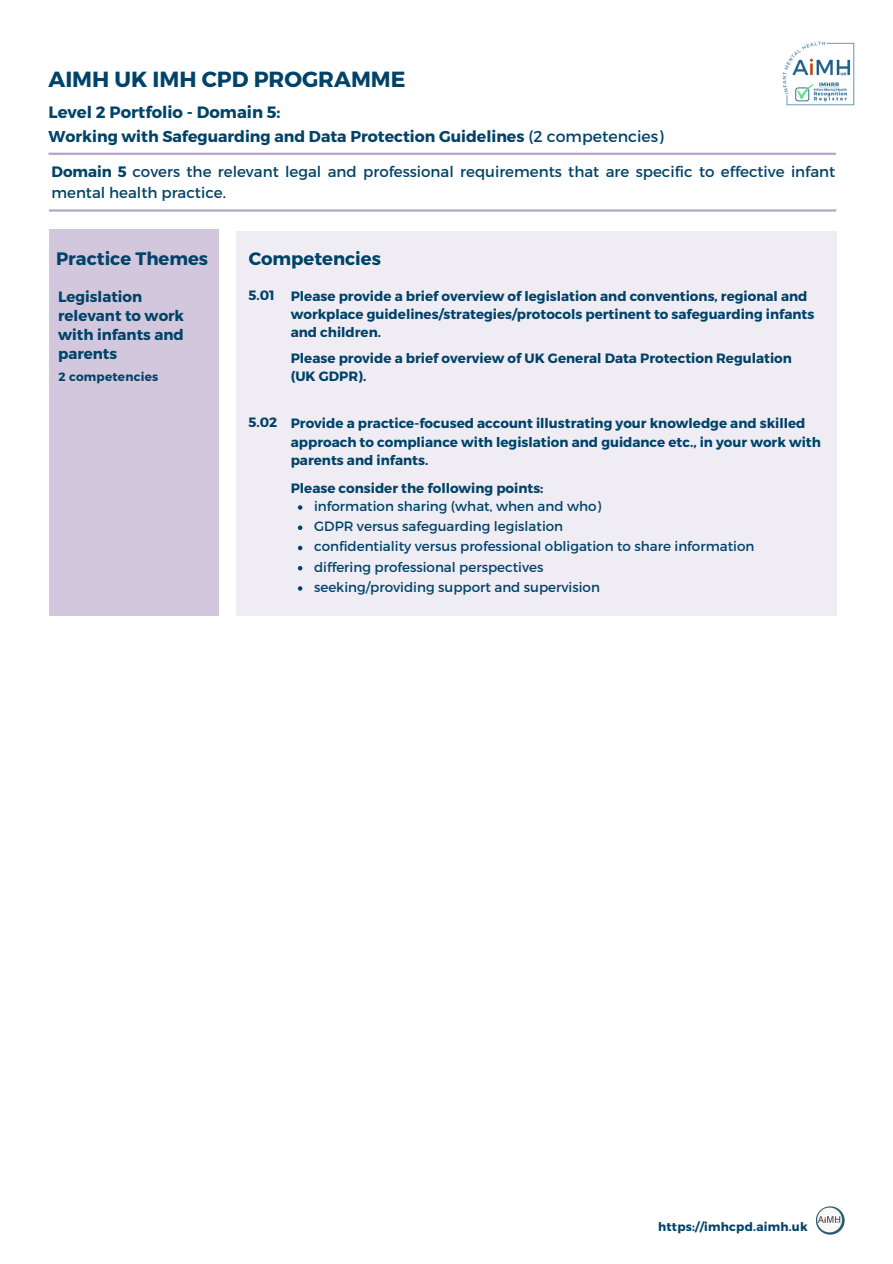
<style>
.page{position:relative;width:893px;height:1264px;background:#fff}
.page>*{position:absolute;margin:0;border:0;box-sizing:border-box;transform-origin:0 0}
.t1{font:700 21.9px "Montserrat";color:#004369}
.t2{font:700 18px "Montserrat";color:#004369}
.t3{font:700 16.5px "Montserrat";color:#004369}
.t4{font:700 15.75px "Montserrat";color:#004369}
.t5{font:15px/20.2px "Montserrat";color:#004369}
.t6{font:700 15px/19px "Montserrat";color:#004369}
.t7{font:700 13.5px/18px "Montserrat";color:#004369}
.t8{font:13.5px "Montserrat";color:#004369}
.t9{font:700 12px "Montserrat";letter-spacing:.02em;color:#004369}
.s1{font-weight:400}
.s2{font-weight:700}
</style>
<div class="page">
<div style="left:49px;top:230px;width:170px;height:385px;background:#d3c7dd"></div>
<div style="left:237px;top:231px;width:600px;height:384px;background:#f0ecf3"></div>
<hr style="left:48px;top:153px;width:787px;height:2px;background:#b6a3c7">
<hr style="left:49px;top:209px;width:787px;height:3px;background:#b6a3c7">
<svg style="left:298px;top:505px;width:4px;height:5px"></svg>
<svg style="left:298px;top:525px;width:4px;height:5px"></svg>
<svg style="left:298px;top:545px;width:4px;height:5px"></svg>
<svg style="left:298px;top:566px;width:4px;height:4px"></svg>
<svg style="left:298px;top:586px;width:4px;height:4px"></svg>
<img style="left:815px;top:1206px;width:29px;height:28px">
<img style="left:782px;top:41px;width:73px;height:65px">
<p class="t1" style="left:48px;top:65px;width:358px">AIMH UK IMH CPD PROGRAMME</p>
<p class="t3" style="left:48px;top:101px;width:233px">Level 2 Portfolio - Domain 5:</p>
<p class="t4" style="left:48px;top:126px;width:616px">Working with Safeguarding and Data Protection Guidelines <span class="s1">(2 competencies)</span></p>
<p class="t5" style="left:51px;top:161px;width:785px"><span class="s2">Domain 5</span> covers the relevant legal and professional requirements that are specific to effective infant mental health practice.</p>
<p class="t2" style="left:56px;top:247px;width:154px">Practice Themes</p>
<p class="t2" style="left:249px;top:247px;width:134px">Competencies</p>
<p class="t6" style="left:58px;top:286px;width:127px">Legislation relevant to work with infants and parents</p>
<p class="t7" style="left:248px;top:285px;width:28px">5.01</p>
<p class="t9" style="left:59px;top:369px;width:101px">2 competencies</p>
<p class="t7" style="left:248px;top:413px;width:30px">5.02</p>
<p class="t7" style="left:291px;top:287px;width:525px">Please provide a brief overview of legislation and conventions, regional and workplace guidelines/strategies/protocols pertinent to safeguarding infants and children.</p>
<p class="t7" style="left:291px;top:349px;width:502px">Please provide a brief overview of UK General Data Protection Regulation (UK GDPR).</p>
<p class="t7" style="left:291px;top:414px;width:531px">Provide a practice-focused account illustrating your knowledge and skilled approach to compliance with legislation and guidance etc., in your work with parents and infants.</p>
<p class="t7" style="left:291px;top:478px;width:254px">Please consider the following points:</p>
<p class="t8" style="left:314px;top:497px;width:289px">information sharing (what, when and who)</p>
<p class="t8" style="left:314px;top:517px;width:251px">GDPR versus safeguarding legislation</p>
<p class="t8" style="left:314px;top:538px;width:442px">confidentiality versus professional obligation to share information</p>
<p class="t8" style="left:314px;top:558px;width:231px">differing professional perspectives</p>
<p class="t8" style="left:314px;top:578px;width:287px">seeking/providing support and supervision</p>
<p class="t9" style="left:658px;top:1218px;width:151px">https://imhcpd.aimh.uk</p>
</div>
